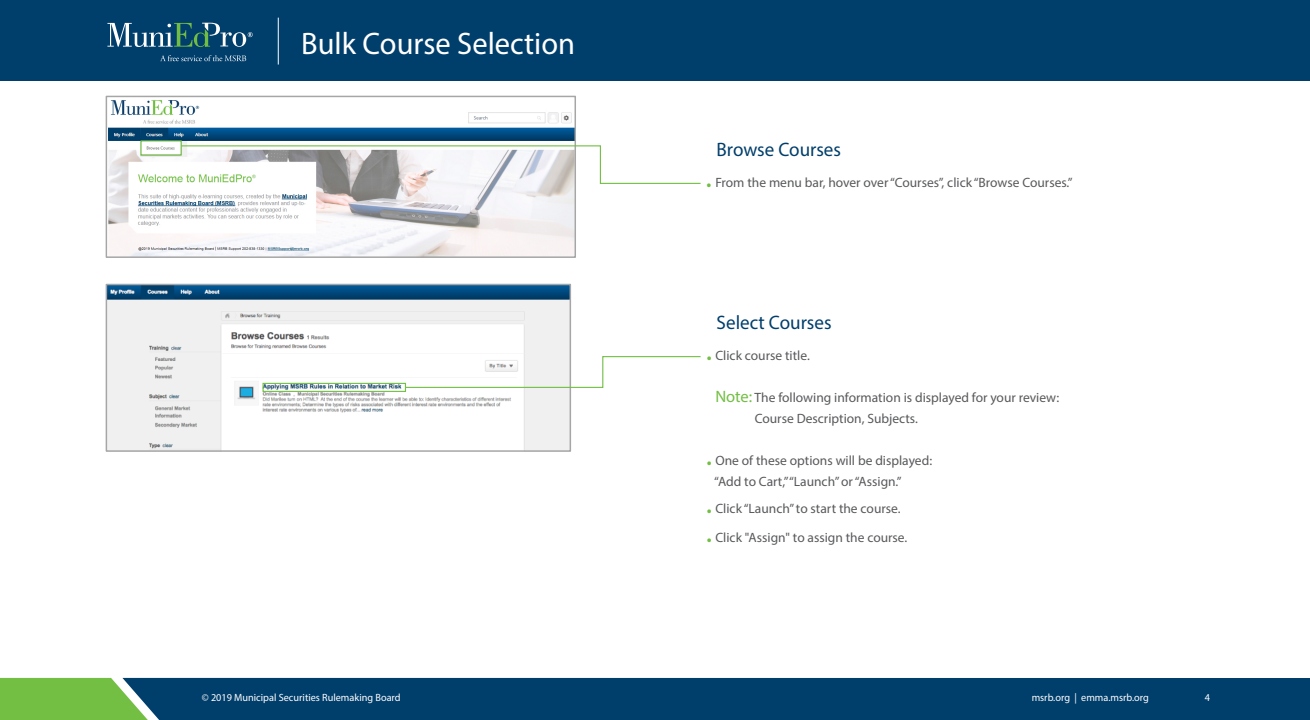
<style>
.page{position:relative;width:1310px;height:720px;background:#fff}
.page>*{position:absolute;margin:0;border:0;box-sizing:border-box;transform-origin:0 0}
.t1{font:31.2px "Myriad Pro";color:#fff}
.t2{font:19.5px "Myriad Pro";color:#003e6b}
.t3{font:13.5px/21px "Myriad Pro";color:#58595b}
.t4{font:10.5px "Myriad Pro";color:#fff}
.s1{font-size:18px;color:#73be44}
.s2{font-size:16.5px;color:#73be44}
</style>
<div class="page">
<img style="left:109px;top:100px;width:464px;height:155px">
<div style="left:0;top:678px;width:122px;height:42px;background:#73bf44"></div>
<div style="left:122px;top:678px;width:1187px;height:42px;background:#003e6b"></div>
<div style="left:0;top:0;width:1310px;height:81px;background:#003e6b"></div>
<hr style="left:278px;top:18px;width:1px;height:47px;background:#fff">
<img style="left:109px;top:287px;width:459px;height:162px">
<div style="left:140px;top:140px;width:42px;height:16px;border:1px solid #73be44"></div>
<div style="left:262px;top:383px;width:144px;height:9px;border:1px solid #73be44"></div>
<svg style="left:107px;top:23px;width:146px;height:24px"></svg>
<svg style="left:160px;top:55px;width:86px;height:6px"></svg>
<div style="left:106px;top:96px;width:470px;height:162px;border:2px solid #a6a6a6"></div>
<svg style="left:180px;top:145px;width:521px;height:40px"></svg>
<div style="left:106px;top:284px;width:465px;height:168px;border:2px solid #a6a6a6"></div>
<svg style="left:404px;top:356px;width:297px;height:33px"></svg>
<h1 class="t1" style="left:301px;top:24px;width:275px">Bulk Course Selection</h1>
<p class="t4" style="left:202px;top:691px;width:200px">© 2019 Municipal Securities Rulemaking Board</p>
<h2 class="t2" style="left:716px;top:137px;width:126px">Browse Courses</h2>
<p class="t3" style="left:706px;top:172px;width:368px"><span class="s1">•</span> From the menu bar, hover over “Courses”, click “Browse Courses.”</p>
<h2 class="t2" style="left:716px;top:311px;width:116px">Select Courses</h2>
<p class="t3" style="left:707px;top:345px;width:104px"><span class="s1">•</span> Click course title.</p>
<p class="t3" style="left:755px;top:387px;width:306px;text-indent:-39px"><span class="s2">Note:</span> The following information is displayed for your review:<br>Course Description, Subjects.</p>
<p class="t3" style="left:714px;top:450px;width:219px;text-indent:-7px"><span class="s1">•</span> One of these options will be displayed: “Add to Cart,” “Launch” or “Assign.”</p>
<p class="t3" style="left:707px;top:498px;width:195px"><span class="s1">•</span> Click “Launch” to start the course.</p>
<p class="t3" style="left:707px;top:527px;width:202px"><span class="s1">•</span> Click "Assign" to assign the course.</p>
<p class="t4" style="left:1031px;top:691px;width:119px">msrb.org | emma.msrb.org</p>
<p class="t4" style="left:1204px;top:691px;width:7px">4</p>
</div>
